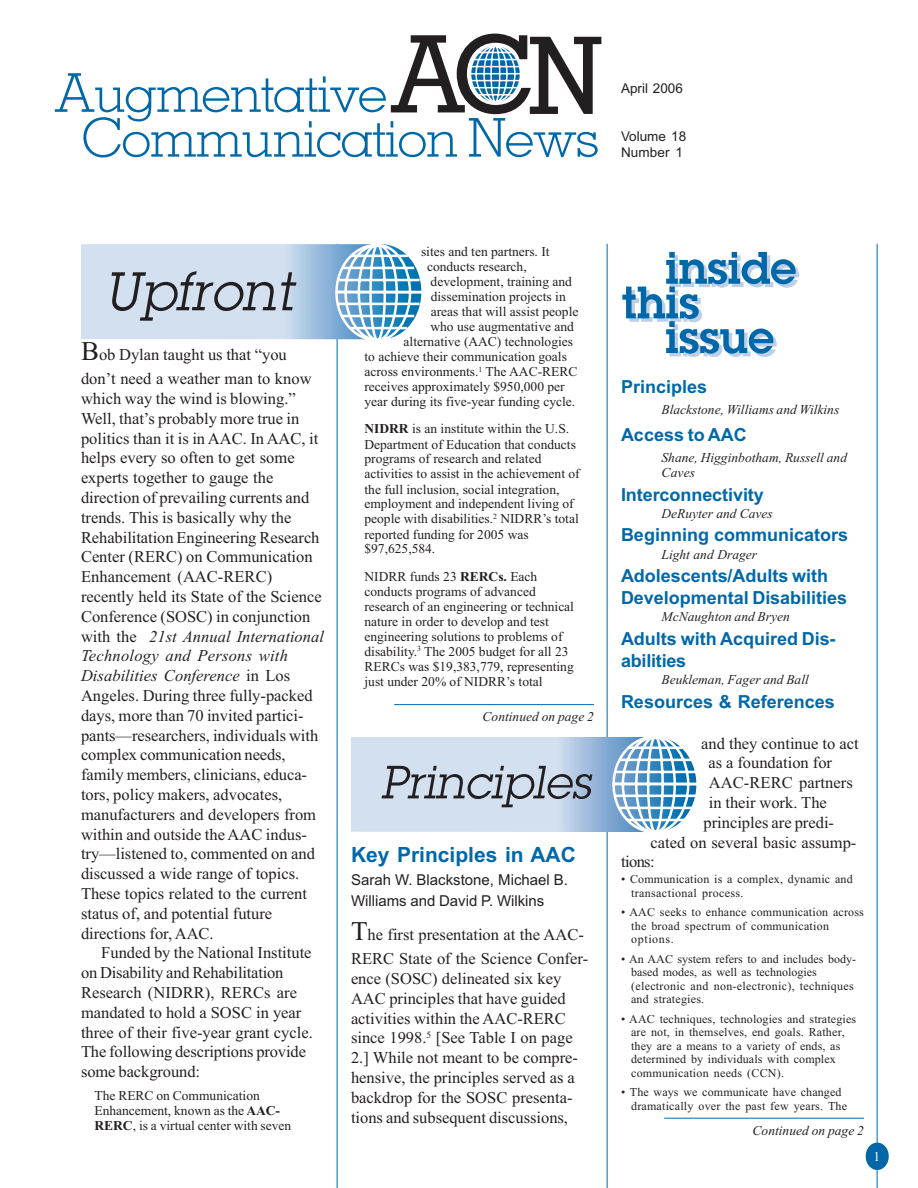
<style>
.page{position:relative;width:918px;height:1188px;background:#fff}
.page>*{position:absolute;margin:0;border:0;box-sizing:border-box;transform-origin:0 0}
.t1{font:700 21px "Arial";color:#0068a9}
.t2{font:700 18px/21.6px "Arial";color:#0068a9}
.t3{font:16.5px/19.8px "Times New Roman MS";color:#231f20}
.t4{font:16.5px/19.8px "Times New Roman It MS";letter-spacing:.005em;color:#231f20}
.t5{font:15px/21px "Arial";color:#231f20}
.t6{font:13.5px/15px "Times New Roman MS";color:#231f20}
.t7{font:13.5px/15px "Times New Roman It MS";color:#231f20}
.t8{font:13.5px/16.2px "Arial";color:#231f20}
.t9{font:13.5px "Times New Roman MS";color:#fff}
.t10{font:12px/13.5px "Times New Roman MS";letter-spacing:.015em;color:#231f20}
.s1{font-size:27px}
.s2{font-family:"Times New Roman MS"}
.s3{font-family:"Times New Roman Bd MS"}
</style>
<div class="page">
<hr style="left:607px;top:135px;width:1px;height:1053px;background:#0068a9">
<hr style="left:337px;top:135px;width:1px;height:1053px;background:#0068a9">
<hr style="left:877px;top:135px;width:1px;height:1053px;background:#0068a9">
<svg style="left:865px;top:1142px;width:24px;height:29px"></svg>
<hr style="left:394px;top:704px;width:200px;height:1px;background:#0068a9">
<hr style="left:664px;top:1118px;width:200px;height:1px;background:#0068a9">
<div style="left:351px;top:737px;width:206px;height:95px;background:#d3e0ef"></div>
<svg style="left:382px;top:736px;width:315px;height:97px"></svg>
<svg style="left:54px;top:33px;width:824px;height:324px"></svg>
<p class="t8" style="left:621px;top:81px;width:63px">April 2006</p>
<p class="t8" style="left:621px;top:130px;width:67px">Volume 18<br>Number 1</p>
<p class="t3" style="left:81px;top:344px;width:232px;line-height:24px"><span class="s1">B</span>ob Dylan taught us that “you don’t need a weather man to know</p>
<p class="t3" style="left:81px;top:390px;width:242px">which way the wind is blowing.” Well, that’s probably more true in politics than it is in AAC. In AAC, it helps every so often to get some experts together to gauge the direction of prevailing currents and trends. This is basically why the Rehabilitation Engineering Research Center (RERC) on Communication Enhancement (AAC-RERC) recently held its State of the Science Conference (SOSC) in conjunction</p>
<p class="t4" style="left:81px;top:628px;width:245px"><span class="s2">with the</span> 21st Annual International<br>Technology and Persons with<br>Disabilities Conference <span class="s2">in Los</span></p>
<p class="t3" style="left:81px;top:687px;width:239px">Angeles. During three fully-packed days, more than 70 invited partici&shy;pants—researchers, individuals with complex communication needs, family members, clinicians, educa&shy;tors, policy makers, advocates, manufacturers and developers from within and outside the AAC indus&shy;try—listened to, commented on and discussed a wide range of topics.<br>These topics related to the current status of, and potential future directions for, AAC.</p>
<p class="t3" style="left:81px;top:945px;width:233px;text-indent:20px">Funded by the National Institute on Disability and Rehabilitation<br>Research (NIDRR), RERCs are mandated to hold a SOSC in year three of their five-year grant cycle.<br>The following descriptions provide some background:</p>
<p class="t6" style="left:94px;top:1089px;width:198px">The RERC on Communication<br>Enhancement, known as the <span class="s3">AAC-<br>RERC</span>, is a virtual center with seven</p>
<p class="t6" style="left:421px;top:246px;width:130px">sites and ten partners. It</p>
<p class="t6" style="left:427px;top:261px;width:101px">conducts research,</p>
<p class="t6" style="left:431px;top:276px;width:143px">development, training and</p>
<p class="t6" style="left:431px;top:291px;width:137px">dissemination projects in</p>
<p class="t6" style="left:431px;top:306px;width:149px">areas that will assist people</p>
<p class="t6" style="left:430px;top:321px;width:145px">who use augmentative and</p>
<p class="t6" style="left:404px;top:336px;width:171px">alternative (AAC) technologies</p>
<p class="t6" style="left:365px;top:351px;width:204px">to achieve their communication goals</p>
<p class="t6" style="left:365px;top:366px;width:214px">across environments.<sup>1</sup> The AAC-RERC</p>
<p class="t6" style="left:365px;top:381px;width:202px">receives approximately $950,000 per</p>
<p class="t6" style="left:365px;top:396px;width:212px">year during its five-year funding cycle.</p>
<p class="t6" style="left:364px;top:423px;width:217px"><span class="s3">NIDRR</span> is an institute within the U.S.<br>Department of Education that conducts programs of research and related activities to assist in the achievement of the full inclusion, social integration, employment and independent living of people with disabilities.<sup>2</sup> NIDRR’s total reported funding for 2005 was $97,625,584.</p>
<p class="t6" style="left:364px;top:570px;width:211px">NIDRR funds 23 <span class="s3">RERCs.</span> Each conducts programs of advanced research of an engineering or technical nature in order to develop and test engineering solutions to problems of disability.<sup>3</sup> The 2005 budget for all 23<br>RERCs was $19,383,779, representing just under 20% of NIDRR’s total</p>
<p class="t7" style="left:483px;top:711px;width:113px">Continued on page 2</p>
<p class="t1" style="left:351px;top:847px;width:226px">Key Principles in AAC</p>
<p class="t5" style="left:351px;top:870px;width:219px">Sarah W. Blackstone, Michael B.<br>Williams and David P. Wilkins</p>
<p class="t3" style="left:351px;top:924px;width:239px;line-height:24px"><span class="s1">T</span>he first presentation at the AAC-<br>RERC State of the Science Confer-</p>
<p class="t3" style="left:351px;top:970px;width:229px">ence (SOSC) delineated six key<br>AAC principles that have guided activities within the AAC-RERC since 1998.<sup>5</sup> [See Table I on page<br>2.] While not meant to be compre&shy;hensive, the principles served as a backdrop for the SOSC presenta&shy;tions and subsequent discussions,</p>
<p class="t2" style="left:621px;top:378px;width:88px">Principles</p>
<p class="t7" style="left:662px;top:404px;width:179px">Blackstone, Williams and Wilkins</p>
<p class="t2" style="left:621px;top:426px;width:127px">Access to AAC</p>
<p class="t7" style="left:662px;top:451px;width:187px">Shane, Higginbotham, Russell and<br>Caves</p>
<p class="t2" style="left:621px;top:485px;width:144px">Interconnectivity</p>
<p class="t7" style="left:662px;top:507px;width:113px">DeRuyter and Caves</p>
<p class="t2" style="left:621px;top:526px;width:229px">Beginning communicators</p>
<p class="t7" style="left:662px;top:548px;width:97px">Light and Drager</p>
<p class="t2" style="left:621px;top:567px;width:228px">Adolescents/Adults with<br>Developmental Disabilities</p>
<p class="t7" style="left:662px;top:610px;width:130px">McNaughton and Bryen</p>
<p class="t2" style="left:621px;top:630px;width:216px">Adults with Acquired Dis&shy;abilities</p>
<p class="t7" style="left:662px;top:673px;width:149px">Beukleman, Fager and Ball</p>
<p class="t2" style="left:621px;top:692px;width:215px">Resources &amp; References</p>
<p class="t3" style="left:701px;top:735px;width:159px">and they continue to act</p>
<p class="t3" style="left:708px;top:755px;width:125px">as a foundation for</p>
<p class="t3" style="left:709px;top:774px;width:145px">AAC-RERC partners</p>
<p class="t3" style="left:709px;top:794px;width:120px">in their work. The</p>
<p class="t3" style="left:704px;top:814px;width:132px">principles are predi-</p>
<p class="t3" style="left:651px;top:834px;width:207px">cated on several basic assump-</p>
<p class="t3" style="left:621px;top:854px;width:35px">tions:</p>
<p class="t10" style="left:631px;top:873px;width:223px;text-indent:-10px">• Communication is a complex, dynamic and transactional process.</p>
<p class="t10" style="left:631px;top:906px;width:234px;text-indent:-10px">• AAC seeks to enhance communication across the broad spectrum of communication options.</p>
<p class="t10" style="left:631px;top:953px;width:226px;text-indent:-10px">• An AAC system refers to and includes body&shy;based modes, as well as technologies (electronic and non-electronic), techniques and strategies.</p>
<p class="t10" style="left:631px;top:1013px;width:227px;text-indent:-10px">• AAC techniques, technologies and strategies are not, in themselves, end goals. Rather, they are a means to a variety of ends, as determined by individuals with complex communication needs (CCN).</p>
<p class="t10" style="left:631px;top:1087px;width:218px;text-indent:-10px">• The ways we communicate have changed dramatically over the past few years. The</p>
<p class="t7" style="left:753px;top:1124px;width:113px">Continued on page 2</p>
<p class="t9" style="left:874px;top:1151px;width:8px">1</p>
</div>
